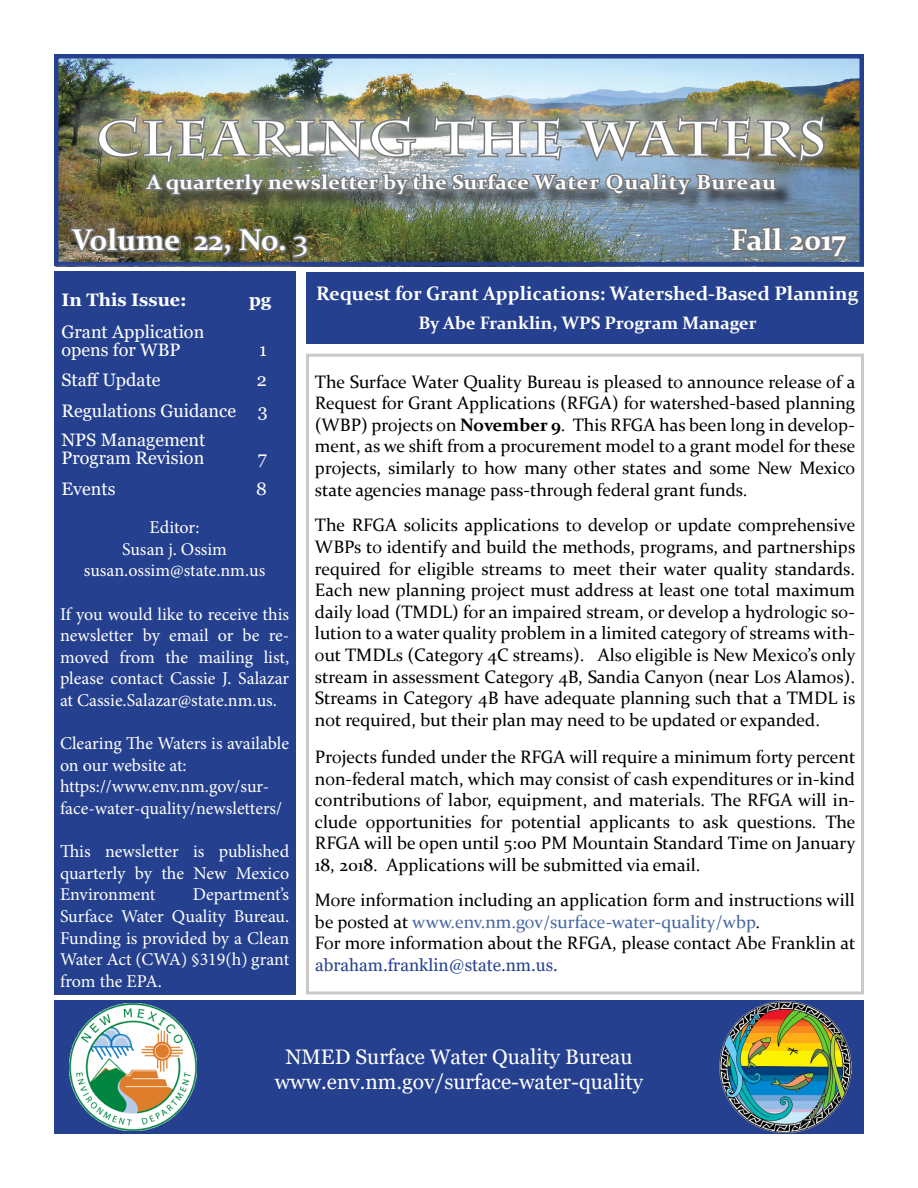
<style>
.page{position:relative;width:918px;height:1188px;background:#fff}
.page>*{position:absolute;margin:0;border:0;box-sizing:border-box;transform-origin:0 0}
.t1{font:700 48.75px "Charlemagne Std";letter-spacing:.05em;color:#fff;scale:1.08 1}
.t2{font:700 30px "Constantia";color:#fff}
.t3{font:21px "Georgia";color:#fff}
.t4{font:700 20.25px "Constantia";letter-spacing:.01em;color:#fff;scale:1.08 1}
.t5{font:700 19.5px "Constantia";color:#fff}
.t6{font:18px/21.6px "Constantia";color:#000;text-align:justify}
.t7{font:18px/21.6px "Minion Pro";letter-spacing:-.005em;color:#fff;text-align:justify}
.t8{font:18px "Georgia";color:#fff}
.t9{font:700 18px "Constantia";color:#fff}
.t10{font:700 18px "Georgia";color:#fff}
.t11{font:17.25px "Georgia";color:#25408f}
.s1{font-weight:400}
.s2{font-weight:700}
.s3{color:#4667a3}
</style>
<div class="page">
<img style="left:59px;top:59px;width:800px;height:202px">
<div style="left:54px;top:54px;width:810px;height:212px;border:4px solid #25408f"></div>
<div style="left:61px;top:83px;width:762px;height:80px;background:#fff;opacity:.75"></div>
<div style="left:82px;top:101px;width:759px;height:78px;background:#fff;opacity:.75"></div>
<div style="left:44px;top:262px;width:261px;height:297px;background:#fff;opacity:.75"></div>
<div style="left:54px;top:272px;width:241px;height:277px;background:#25408f"></div>
<div style="left:54px;top:499px;width:241px;height:495px;background:#25408f"></div>
<div style="left:54px;top:1001px;width:158px;height:133px;background:#25408f"></div>
<img style="left:69px;top:1003px;width:128px;height:128px">
<div style="left:706px;top:1001px;width:158px;height:133px;background:#25408f"></div>
<img style="left:719px;top:1001px;width:132px;height:132px">
<div style="left:212px;top:1001px;width:494px;height:133px;background:#25408f"></div>
<div style="left:306px;top:272px;width:558px;height:72px;background:#25408f"></div>
<div style="left:306px;top:354px;width:558px;height:640px;border:3px solid #cac9c8"></div>
<svg style="left:69px;top:225px;width:114px;height:29px;background:#6d6655"></svg>
<svg style="left:191px;top:225px;width:119px;height:35px;background:#646342"></svg>
<svg style="left:728px;top:218px;width:121px;height:44px;background:#70818f"></svg>
<div style="left:118px;top:144px;width:687px;height:80px;background:#fff;opacity:.75"></div>
<img style="left:96px;top:113px;width:730px;height:92px">
<p class="t1" style="left:96px;top:110px;width:677px">CLEARING THE WATERS</p>
<p class="t4" style="left:147px;top:168px;width:584px">A quarterly newsletter by the Surface Water Quality Bureau</p>
<p class="t2" style="left:72px;top:219px;width:237px">Volume 22, No. <span class="s1">3</span></p>
<p class="t2" style="left:731px;top:219px;width:117px">Fall 2017</p>
<p class="t10" style="left:62px;top:289px;width:127px">In This Issue:</p>
<p class="t10" style="left:249px;top:289px;width:24px">pg</p>
<p class="t8" style="left:62px;top:321px;width:144px">Grant Application</p>
<p class="t8" style="left:62px;top:339px;width:121px">opens for WBP</p>
<p class="t8" style="left:259px;top:339px;width:9px">1</p>
<p class="t8" style="left:62px;top:369px;width:101px">Staff Update</p>
<p class="t8" style="left:257px;top:369px;width:12px">2</p>
<p class="t8" style="left:62px;top:400px;width:176px">Regulations Guidance</p>
<p class="t8" style="left:258px;top:400px;width:11px">3</p>
<p class="t8" style="left:62px;top:429px;width:145px">NPS Management</p>
<p class="t8" style="left:62px;top:447px;width:144px">Program Revision</p>
<p class="t8" style="left:258px;top:447px;width:11px">7</p>
<p class="t8" style="left:62px;top:478px;width:56px">Events</p>
<p class="t8" style="left:256px;top:478px;width:12px">8</p>
<p class="t7" style="left:150px;top:517px;width:51px">Editor:</p>
<p class="t7" style="left:122px;top:538px;width:106px">Susan j. Ossim</p>
<p class="t7" style="left:84px;top:560px;width:183px">susan.ossim@state.nm.us</p>
<p class="t7" style="left:60px;top:603px;width:231px">If you would like to receive this newsletter by email or be re&shy;moved from the mailing list, please contact Cassie J. Salazar at Cassie.Salazar@state.nm.us.</p>
<p class="t7" style="left:60px;top:733px;width:231px">Clearing The Waters is available on our website at:</p>
<p class="t7" style="left:60px;top:776px;width:224px">https://www.env.nm.gov/sur&shy;face-water-quality/newsletters/</p>
<p class="t7" style="left:60px;top:841px;width:231px">This newsletter is published quarterly by the New Mexico Environment</p>
<p class="t7" style="left:60px;top:884px;width:231px;text-indent:133px">Department’s Surface Water Quality Bureau.<br>Funding is provided by a Clean Water Act (CWA) §319(h) grant from the EPA.</p>
<p class="t5" style="left:316px;top:280px;width:544px">Request for Grant Applications: Watershed-Based Planning</p>
<p class="t9" style="left:418px;top:311px;width:340px">By Abe Franklin, WPS Program Manager</p>
<p class="t6" style="left:315px;top:370px;width:542px">The Surface Water Quality Bureau is pleased to announce release of a Request for Grant Applications (RFGA) for watershed-based planning (WBP) projects on <span class="s2">November 9</span>. This RFGA has been long in develop&shy;ment, as we shift from a procurement model to a grant model for these projects, similarly to how many other states and some New Mexico state agencies manage pass-through federal grant funds.</p>
<p class="t6" style="left:315px;top:514px;width:542px">The RFGA solicits applications to develop or update comprehensive WBPs to identify and build the methods, programs, and partnerships required for eligible streams to meet their water quality standards.<br>Each new planning project must address at least one total maximum daily load (TMDL) for an impaired stream, or develop a hydrologic so&shy;lution to a water quality problem in a limited category of streams with&shy;out TMDLs (Category 4C streams). Also eligible is New Mexico’s only stream in assessment Category 4B, Sandia Canyon (near Los Alamos).<br>Streams in Category 4B have adequate planning such that a TMDL is not required, but their plan may need to be updated or expanded.</p>
<p class="t6" style="left:315px;top:745px;width:542px">Projects funded under the RFGA will require a minimum forty percent non-federal match, which may consist of cash expenditures or in-kind contributions of labor, equipment, and materials. The RFGA will in&shy;clude opportunities for potential applicants to ask questions. The RFGA will be open until 5:00 PM Mountain Standard Time on January 18, 2018. Applications will be submitted via email.</p>
<p class="t6" style="left:315px;top:888px;width:542px">More information including an application form and instructions will be posted at <span class="s3">www.env.nm.gov/surface-water-quality/wbp</span>.</p>
<p class="t6" style="left:315px;top:931px;width:542px">For more information about the RFGA, please contact Abe Franklin at</p>
<p class="t11" style="left:315px;top:954px;width:244px">abraham.franklin@state.nm.us.</p>
<p class="t3" style="left:285px;top:1044px;width:349px">NMED Surface Water Quality Bureau</p>
<p class="t3" style="left:275px;top:1070px;width:370px">www.env.nm.gov/surface-water-quality</p>
</div>
